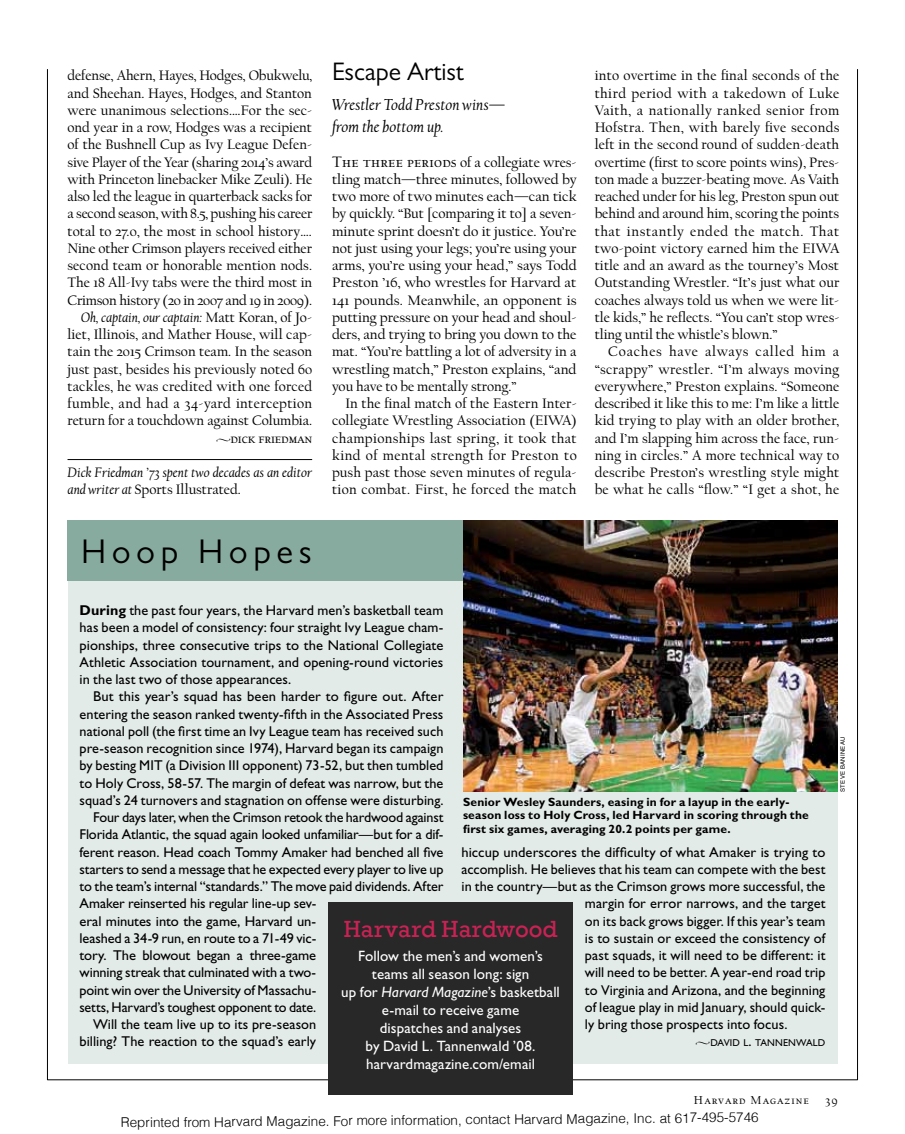
<style>
.page{position:relative;width:905px;height:1134px;background:#fff}
.page>*{position:absolute;margin:0;border:0;box-sizing:border-box;transform-origin:0 0}
.t1{font:34.5px "Gill Sans MT Std";letter-spacing:.16em;color:#000}
.t2{font:25.5px "Gill Sans MT Std";letter-spacing:-.005em;color:#000}
.t3{font:24px "Rockwell";letter-spacing:.005em;color:#c82254}
.t4{font:italic 16.5px/22.5px "Cal Harvard";letter-spacing:.005em;color:#000}
.t5{font:15px/18px "Gill Sans Std";letter-spacing:.005em;color:#fff;text-align:center}
.t6{font:14.25px/17.2px "Cal Harvard";color:#000;text-align:justify}
.t7{font:14.25px/17.2px "Gill Sans Std";color:#000;text-align:justify}
.t8{font:italic 14.25px/17.1px "Cal Harvard";color:#000}
.t9{font:300 13.5px "Helvetica";letter-spacing:-.01em;color:#000}
.t10{font:700 12px/13.5px "Gill Sans Std";letter-spacing:.015em;color:#000}
.t11{font:12px "Cal Harvard";letter-spacing:.1em;color:#000}
.t12{font:10.05px "Gill Sans Std";letter-spacing:.015em;color:#000}
.t13{font:6px "Helvetica LT Std";letter-spacing:.04em;color:#000}
.s1{font-style:italic}
.s2{font-style:normal}
.s3{font-size:15.75px}
.s4{font-weight:700}
.s5{font-size:14.25px}
</style>
<div class="page">
<hr style="left:47px;top:69px;width:1px;height:1011px;background:#000">
<hr style="left:857px;top:69px;width:1px;height:1011px;background:#000">
<hr style="left:47px;top:1080px;width:810px;height:1px;background:#000">
<div style="left:68px;top:520px;width:769px;height:544px;background:#e2ebe7"></div>
<div style="left:68px;top:520px;width:400px;height:60px;background:#88ab9f"></div>
<img style="left:463px;top:520px;width:374px;height:272px">
<hr style="left:68px;top:459px;width:244px;height:1px;background:#000">
<div style="left:328px;top:902px;width:245px;height:192px;background:#292829"></div>
<p class="t6" style="left:68px;top:68px;width:246px;text-align:right">defense, Ahern, Hayes, Hodges, Obukwelu, and Sheehan. Hayes, Hodges, and Stanton were unanimous selections.…For the sec&shy;ond year in a row, Hodges was a recipient of the Bushnell Cup as Ivy League Defen&shy;sive Player of the Year (sharing 2014’s award with Princeton linebacker Mike Zeuli). He also led the league in quarterback sacks for a second season, with 8.5, pushing his career total to 27.0, the most in school history….<br>Nine other Crimson players received either second team or honorable mention nods.<br>The 18 All-Ivy tabs were the third most in Crimson history (20 in 2007 and 19 in 2009).<br><span class="s1">Oh, captain, our captain:</span> Matt Koran, of Jo&shy;liet, Illinois, and Mather House, will cap&shy;tain the 2015 Crimson team. In the season just past, besides his previously noted 60 tackles, he was credited with one forced fumble, and had a 34-yard interception return for a touchdown against Columbia. dick friedman</p>
<p class="t8" style="left:68px;top:465px;width:246px">Dick Friedman ’73 spent two decades as an editor and writer at <span class="s2">Sports Illustrated.</span></p>
<h1 class="t1" style="left:81px;top:531px;width:232px">Hoop Hopes</h1>
<h2 class="t2" style="left:332px;top:57px;width:133px">Escape Artist</h2>
<p class="t4" style="left:332px;top:94px;width:175px">Wrestler Todd Preston wins— from the bottom up.</p>
<p class="t6" style="left:332px;top:154px;width:246px"><span class="s3">The three periods</span> of a collegiate wres&shy;tling match—three minutes, followed by two more of two minutes each—can tick by quickly. “But [comparing it to] a seven&shy;minute sprint doesn’t do it justice. You’re not just using your legs; you’re using your arms, you’re using your head,” says Todd Preston ’16, who wrestles for Harvard at 141 pounds. Meanwhile, an opponent is putting pressure on your head and shoul&shy;ders, and trying to bring you down to the mat. “You’re battling a lot of adversity in a wrestling match,” Preston explains, “and you have to be mentally strong.”</p>
<p class="t6" style="left:332px;top:396px;width:246px;text-indent:13px">In the final match of the Eastern Inter&shy;collegiate Wrestling Association (EIWA) championships last spring, it took that kind of mental strength for Preston to push past those seven minutes of regula&shy;tion combat. First, he forced the match</p>
<p class="t6" style="left:594px;top:68px;width:246px">into overtime in the final seconds of the third period with a takedown of Luke Vaith, a nationally ranked senior from Hofstra. Then, with barely five seconds left in the second round of sudden-death overtime (first to score points wins), Pres&shy;ton made a buzzer-beating move. As Vaith reached under for his leg, Preston spun out behind and around him, scoring the points that instantly ended the match. That two-point victory earned him the EIWA title and an award as the tourney’s Most Outstanding Wrestler. “It’s just what our coaches always told us when we were lit&shy;tle kids,” he reflects. “You can’t stop wres&shy;tling until the whistle’s blown.”</p>
<p class="t6" style="left:594px;top:344px;width:246px;text-indent:13px">Coaches have always called him a “scrappy” wrestler. “I’m always moving everywhere,” Preston explains. “Someone described it like this to me: I’m like a little kid trying to play with an older brother, and I’m slapping him across the face, run&shy;ning in circles.” A more technical way to describe Preston’s wrestling style might be what he calls “flow.” “I get a shot, he</p>
<p class="t7" style="left:80px;top:602px;width:365px"><span class="s4">During</span> the past four years, the Harvard men’s basketball team has been a model of consistency: four straight Ivy League cham&shy;pionships, three consecutive trips to the National Collegiate Athletic Association tournament, and opening-round victories in the last two of those appearances.</p>
<p class="t7" style="left:93px;top:688px;width:352px">But this year’s squad has been harder to figure out. After</p>
<p class="t7" style="left:80px;top:705px;width:365px">entering the season ranked twenty-fifth in the Associated Press</p>
<p class="t7" style="left:80px;top:722px;width:365px">national poll (the first time an Ivy League team has received such</p>
<p class="t7" style="left:80px;top:740px;width:365px">pre-season recognition since 1974), Harvard began its campaign</p>
<p class="t7" style="left:80px;top:757px;width:365px">by besting MIT (a Division III opponent) 73-52, but then tumbled</p>
<p class="t7" style="left:80px;top:774px;width:365px">to Holy Cross, 58-57. The margin of defeat was narrow, but the</p>
<p class="t7" style="left:80px;top:791px;width:365px">squad’s 24 turnovers and stagnation on offense were disturbing.</p>
<p class="t7" style="left:93px;top:809px;width:352px">Four days later, when the Crimson retook the hardwood against</p>
<p class="t7" style="left:80px;top:826px;width:365px">Florida Atlantic, the squad again looked unfamiliar—but for a dif-</p>
<p class="t7" style="left:80px;top:843px;width:365px">ferent reason. Head coach Tommy Amaker had benched all five</p>
<p class="t7" style="left:80px;top:860px;width:365px">starters to send a message that he expected every player to live up</p>
<p class="t7" style="left:80px;top:878px;width:365px">to the team’s internal “standards.” The move paid dividends. After</p>
<p class="t7" style="left:80px;top:895px;width:238px">Amaker reinserted his regular line-up sev-</p>
<p class="t7" style="left:80px;top:912px;width:238px">eral minutes into the game, Harvard un-</p>
<p class="t7" style="left:80px;top:929px;width:238px">leashed a 34-9 run, en route to a 71-49 vic-</p>
<p class="t7" style="left:80px;top:947px;width:238px">tory. The blowout began a three-game</p>
<p class="t7" style="left:80px;top:964px;width:238px">winning streak that culminated with a two-</p>
<p class="t7" style="left:80px;top:981px;width:238px">point win over the University of Massachu-</p>
<p class="t7" style="left:80px;top:998px;width:238px">setts, Harvard’s toughest opponent to date.</p>
<p class="t7" style="left:93px;top:1016px;width:225px">Will the team live up to its pre-season</p>
<p class="t7" style="left:80px;top:1033px;width:238px">billing? The reaction to the squad’s early</p>
<p class="t10" style="left:463px;top:795px;width:347px">Senior Wesley Saunders, easing in for a layup in the early&shy;season loss to Holy Cross, led Harvard in scoring through the first six games, averaging 20.2 points per game.</p>
<p class="t7" style="left:461px;top:843px;width:365px">hiccup underscores the difficulty of what Amaker is trying to</p>
<p class="t7" style="left:461px;top:860px;width:365px">accomplish. He believes that his team can compete with the best</p>
<p class="t7" style="left:461px;top:878px;width:365px">in the country—but as the Crimson grows more successful, the</p>
<p class="t7" style="left:585px;top:895px;width:242px">margin for error narrows, and the target</p>
<p class="t7" style="left:585px;top:912px;width:242px">on its back grows bigger. If this year’s team</p>
<p class="t7" style="left:585px;top:929px;width:242px">is to sustain or exceed the consistency of</p>
<p class="t7" style="left:585px;top:947px;width:242px">past squads, it will need to be different: it</p>
<p class="t7" style="left:585px;top:964px;width:242px">will need to be better. A year-end road trip</p>
<p class="t7" style="left:585px;top:981px;width:242px">to Virginia and Arizona, and the beginning</p>
<p class="t7" style="left:585px;top:998px;width:242px">of league play in mid January, should quick-</p>
<p class="t7" style="left:585px;top:1016px;width:204px">ly bring those prospects into focus.</p>
<p class="t12" style="left:710px;top:1037px;width:117px">DAVID L<span class="s5">.</span> TANNENWALD</p>
<h3 class="t3" style="left:344px;top:915px;width:215px">Harvard Hardwood</h3>
<p class="t5" style="left:341px;top:947px;width:220px">Follow the men’s and women’s teams all season long: sign<br>up for <span class="s1">Harvard Magazine</span>’s basketball e-mail to receive game<br>dispatches and analyses<br>by David L. Tannenwald ’08. harvardmagazine.com/email</p>
<p class="t13" style="left:839px;top:792px;width:56px;rotate:-90deg">STEVE BANINEAU</p>
<p class="t11" style="left:694px;top:1094px;width:116px">Harvard Magazine</p>
<p class="t11" style="left:825px;top:1094px;width:14px">39</p>
<p class="t9" style="left:121px;top:1114px;width:639px">Reprinted from Harvard Magazine. For more information, contact Harvard Magazine, Inc. at 617-495-5746</p>
</div>
